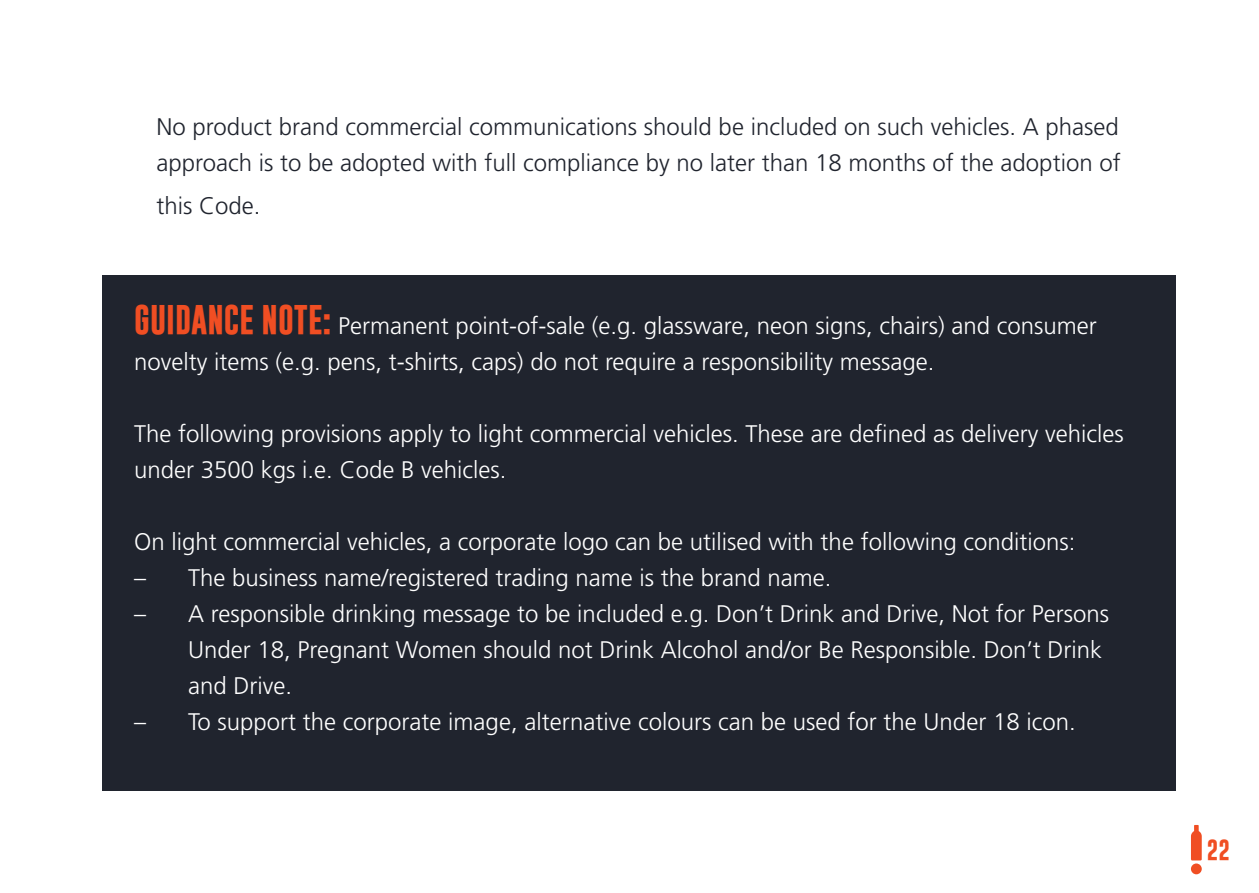
<style>
.page{position:relative;width:1259px;height:893px;background:#fff}
.page>*{position:absolute;margin:0;border:0;box-sizing:border-box;transform-origin:0 0}
.t1{font:300 24px/36px "Frutiger LT Std";color:#fff}
.t2{font:300 24px/36px "Frutiger LT Std";color:#20242e}
.t3{font:700 21px "Gobold";color:#f04e23}
.s1{font-family:"Gobold";font-weight:700;font-size:30px;color:#f04e23}
</style>
<div class="page">
<div style="left:103px;top:275px;width:1072px;height:516px;background:#20242e"></div>
<svg style="left:1191px;top:825px;width:10px;height:35px"></svg>
<div style="left:1191px;top:863px;width:10px;height:11px;background:#f04e23;border-radius:50%"></div>
<p class="t2" style="left:157px;top:109px;width:965px">No product brand commercial communications should be included on such vehicles. A phased approach is to be adopted with full compliance by no later than 18 months of the adoption of</p>
<p class="t2" style="left:157px;top:188px;width:106px">this Code.</p>
<p class="t1" style="left:134px;top:308px;width:964px"><span class="s1">GUIDANCE NOTE:</span> Permanent point-of-sale (e.g. glassware, neon signs, chairs) and consumer novelty items (e.g. pens, t-shirts, caps) do not require a responsibility message.</p>
<p class="t1" style="left:134px;top:416px;width:991px">The following provisions apply to light commercial vehicles. These are defined as delivery vehicles under 3500 kgs i.e. Code B vehicles.</p>
<p class="t1" style="left:134px;top:524px;width:943px">On light commercial vehicles, a corporate logo can be utilised with the following conditions:</p>
<p class="t1" style="left:134px;top:560px;width:699px">– The business name/registered trading name is the brand name.</p>
<p class="t1" style="left:188px;top:596px;width:922px;text-indent:-54px">– A responsible drinking message to be included e.g. Don’t Drink and Drive, Not for Persons<br>Under 18, Pregnant Women should not Drink Alcohol and/or Be Responsible. Don’t Drink and Drive.</p>
<p class="t1" style="left:134px;top:704px;width:943px">– To support the corporate image, alternative colours can be used for the Under 18 icon.</p>
<p class="t3" style="left:1206px;top:836px;width:25px">22</p>
</div>
